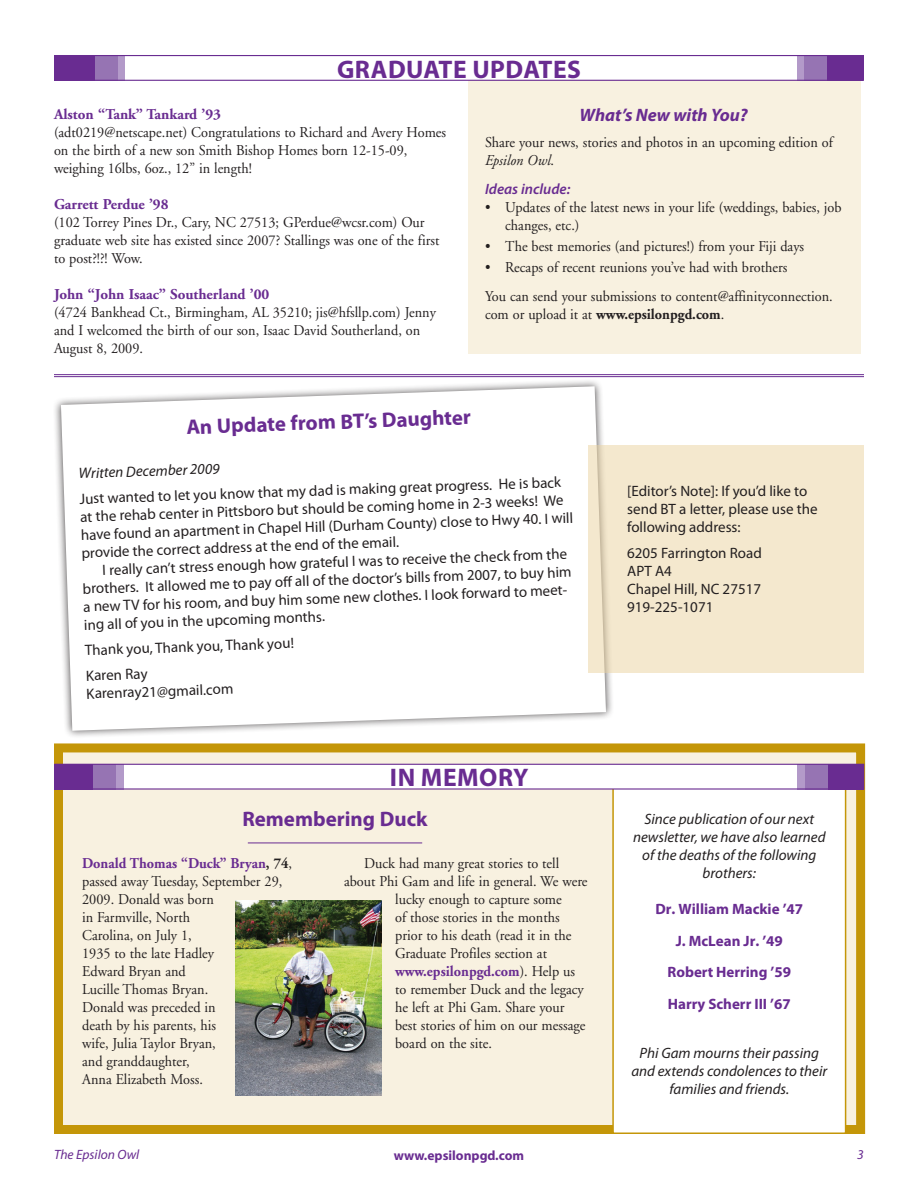
<style>
.page{position:relative;width:918px;height:1188px;background:#fff}
.page>*{position:absolute;margin:0;border:0;box-sizing:border-box;transform-origin:0 0}
.t1{font:700 25.5px "Myriad Pro";letter-spacing:.02em;color:#692c91}
.t2{font:700 21px "Myriad Pro";color:#692c91}
.t3{font:italic 700 18px "Myriad Pro";color:#692c91}
.t4{font:15px/18px "Adobe Garamond";color:#231f20;scale:.95 1}
.t5{font:15px/18px "Myriad Pro";color:#231f20}
.t6{font:italic 15px/18px "Myriad Pro";color:#231f20;text-align:center}
.t7{font:700 15px "Adobe Garamond";color:#692c91}
.t8{font:700 15px/31.5px "Myriad Pro";color:#692c91;text-align:center}
.t9{font:700 15px "Adobe Garamond";color:#231f20;scale:.95 1}
.t10{font:700 15px "Adobe Garamond";color:#692c91;scale:.95 1}
.t11{font:italic 600 15px "Myriad Pro";color:#692c91}
.t12{font:700 13.5px "Myriad";color:#692c91}
.t13{font:italic 13.5px "Myriad";color:#692c91}
.s1{font-style:italic}
.s2{font-weight:400}
.s3{font-weight:700;color:#692c91}
.s4{font-weight:700}
.s5{font-weight:400;color:#231f20}
</style>
<div class="page">
<div style="left:53px;top:378px;width:568px;height:367px;background:#231f20;opacity:.75"></div>
<svg style="left:61px;top:386px;width:545px;height:345px"></svg>
<div style="left:54px;top:743px;width:811px;height:391px;background:#f8f1e0;border:9px solid #c49608"></div>
<div style="left:612px;top:767px;width:234px;height:367px;background:#fff;border:2px solid #c49608"></div>
<hr style="left:248px;top:843px;width:174px;height:1px;background:#692c91">
<div style="left:64px;top:764px;width:796px;height:25px;background:#fff"></div>
<div style="left:88px;top:764px;width:36px;height:26px;background:#b39ac9"></div>
<div style="left:80px;top:764px;width:36px;height:26px;background:#9674b3"></div>
<div style="left:54px;top:764px;width:39px;height:26px;background:#692c91"></div>
<div style="left:797px;top:764px;width:36px;height:26px;background:#b39ac9"></div>
<div style="left:805px;top:764px;width:36px;height:26px;background:#9674b3"></div>
<div style="left:828px;top:764px;width:36px;height:26px;background:#692c91"></div>
<div style="left:54px;top:764px;width:810px;height:26px;border:1px solid #692c91"></div>
<div style="left:468px;top:66px;width:393px;height:288px;background:#f8f1e0"></div>
<div style="left:588px;top:446px;width:276px;height:227px;background:#f4e8ce"></div>
<div style="left:66px;top:55px;width:794px;height:25px;background:#fff"></div>
<div style="left:89px;top:55px;width:36px;height:26px;background:#b39ac9"></div>
<div style="left:82px;top:55px;width:36px;height:26px;background:#9674b3"></div>
<div style="left:54px;top:55px;width:41px;height:26px;background:#692c91"></div>
<div style="left:797px;top:55px;width:36px;height:26px;background:#b39ac9"></div>
<div style="left:804px;top:55px;width:36px;height:26px;background:#9674b3"></div>
<div style="left:827px;top:55px;width:36px;height:26px;background:#692c91"></div>
<div style="left:56px;top:55px;width:808px;height:26px;border:1px solid #692c91"></div>
<hr style="left:54px;top:376px;width:810px;height:1px;background:#692c91">
<hr style="left:54px;top:374px;width:810px;height:1px;background:#692c91">
<img style="left:235px;top:900px;width:147px;height:196px">
<h1 class="t1" style="left:337px;top:52px;width:245px">Graduate Updates</h1>
<p class="t7" style="left:54px;top:106px;width:169px">Alston “Tank” Tankard ’93</p>
<p class="t4" style="left:54px;top:124px;width:414px">(adt0219@netscape.net) Congratulations to Richard and Avery Homes on the birth of a new son Smith Bishop Homes born 12-15-09, weighing 16lbs, 6oz., 12” in length!</p>
<p class="t7" style="left:54px;top:196px;width:116px">Garrett Perdue ’98</p>
<p class="t4" style="left:54px;top:214px;width:407px">(102 Torrey Pines Dr., Cary, NC 27513; GPerdue@wcsr.com) Our graduate web site has existed since 2007? Stallings was one of the first to post?!?! Wow.</p>
<p class="t7" style="left:54px;top:286px;width:217px">John “John Isaac” Southerland ’00</p>
<p class="t4" style="left:54px;top:304px;width:404px">(4724 Bankhead Ct., Birmingham, AL 35210; jis@hfsllp.com) Jenny and I welcomed the birth of our son, Isaac David Southerland, on<br>August 8, 2009.</p>
<p class="t3" style="left:580px;top:104px;width:170px">What’s New with You?</p>
<p class="t4" style="left:485px;top:134px;width:368px">Share your news, stories and photos in an upcoming edition of<br><span class="s1">Epsilon Owl</span>.</p>
<p class="t11" style="left:485px;top:179px;width:87px">Ideas include:</p>
<p class="t4" style="left:505px;top:198px;width:355px;text-indent:-20px">• Updates of the latest news in your life (weddings, babies, job changes, etc.)</p>
<p class="t4" style="left:485px;top:238px;width:337px">• The best memories (and pictures!) from your Fiji days</p>
<p class="t4" style="left:485px;top:253px;width:368px;line-height:28.8px">• Recaps of recent reunions you’ve had with brothers<br>You can send your submissions to content@affinityconnection.</p>
<p class="t9" style="left:485px;top:306px;width:253px"><span class="s2">com or upload it at</span> www.epsilonpgd.com<span class="s2">.</span></p>
<h2 class="t2" style="left:186px;top:413px;width:286px;rotate:-2deg">An Update from BT’s Daughter</h2>
<p class="t6" style="left:78px;top:464px;width:142px;rotate:-2deg">Written December 2009</p>
<p class="t5" style="left:79px;top:490px;width:494px;rotate:-2deg">Just wanted to let you know that my dad is making great progress. He is back at the rehab center in Pittsboro but should be coming home in 2-3 weeks! We have found an apartment in Chapel Hill (Durham County) close to Hwy 40. I will provide the correct address at the end of the email.</p>
<p class="t5" style="left:82px;top:562px;width:491px;text-indent:20px;rotate:-2deg">I really can’t stress enough how grateful I was to receive the check from the brothers. It allowed me to pay off all of the doctor’s bills from 2007, to buy him a new TV for his room, and buy him some new clothes. I look forward to meet&shy;ing all of you in the upcoming months.</p>
<p class="t5" style="left:84px;top:637px;width:211px;line-height:25.5px;rotate:-2deg">Thank you, Thank you, Thank you!<br>Karen Ray</p>
<p class="t5" style="left:86px;top:684px;width:149px;rotate:-2deg">Karenray21@gmail.com</p>
<h1 class="t1" style="left:390px;top:761px;width:124px">In Memory</h1>
<h2 class="t2" style="left:242px;top:806px;width:187px">Remembering Duck</h2>
<p class="t4" style="left:82px;top:855px;width:223px"><span class="s3">Donald Thomas “Duck” Bryan</span><span class="s4">, 74</span>, passed away Tuesday, September 29,<br>2009. Donald was born<br>in Farmville, North<br>Carolina, on July 1,<br>1935 to the late Hadley<br>Edward Bryan and<br>Lucille Thomas Bryan.<br>Donald was preceded in<br>death by his parents, his<br>wife, Julia Taylor Bryan,<br>and granddaughter,<br>Anna Elizabeth Moss.</p>
<p class="t4" style="left:364px;top:855px;width:207px">Duck had many great stories to tell</p>
<p class="t4" style="left:344px;top:873px;width:258px">about Phi Gam and life in general. We were</p>
<p class="t4" style="left:395px;top:891px;width:177px">lucky enough to capture some</p>
<p class="t4" style="left:395px;top:909px;width:175px">of those stories in the months</p>
<p class="t4" style="left:395px;top:927px;width:187px">prior to his death (read it in the</p>
<p class="t4" style="left:395px;top:945px;width:161px">Graduate Profiles section at</p>
<p class="t10" style="left:395px;top:963px;width:191px">www.epsilonpgd.com<span class="s5">). Help us</span></p>
<p class="t4" style="left:395px;top:981px;width:200px">to remember Duck and the legacy</p>
<p class="t4" style="left:395px;top:999px;width:180px">he left at Phi Gam. Share your</p>
<p class="t4" style="left:395px;top:1017px;width:202px">best stories of him on our message</p>
<p class="t4" style="left:395px;top:1035px;width:104px">board on the site.</p>
<p class="t5" style="left:627px;top:482px;width:192px">[Editor’s Note]: If you’d like to send BT a letter, please use the following address:</p>
<p class="t5" style="left:627px;top:544px;width:136px">6205 Farrington Road<br>APT A4<br>Chapel Hill, NC 27517<br>919-225-1071</p>
<p class="t6" style="left:633px;top:810px;width:194px">Since publication of our next newsletter, we have also learned of the deaths of the following brothers:</p>
<p class="t8" style="left:655px;top:893px;width:149px">Dr. William Mackie ’47<br>J. McLean Jr. ’49<br>Robert Herring ’59<br>Harry Scherr III ’67</p>
<p class="t6" style="left:631px;top:1044px;width:197px">Phi Gam mourns their passing and extends condolences to their families and friends.</p>
<p class="t13" style="left:54px;top:1148px;width:87px">The Epsilon Owl</p>
<p class="t12" style="left:394px;top:1148px;width:132px">www.epsilonpgd.com</p>
<p class="t13" style="left:857px;top:1148px;width:8px">3</p>
</div>
